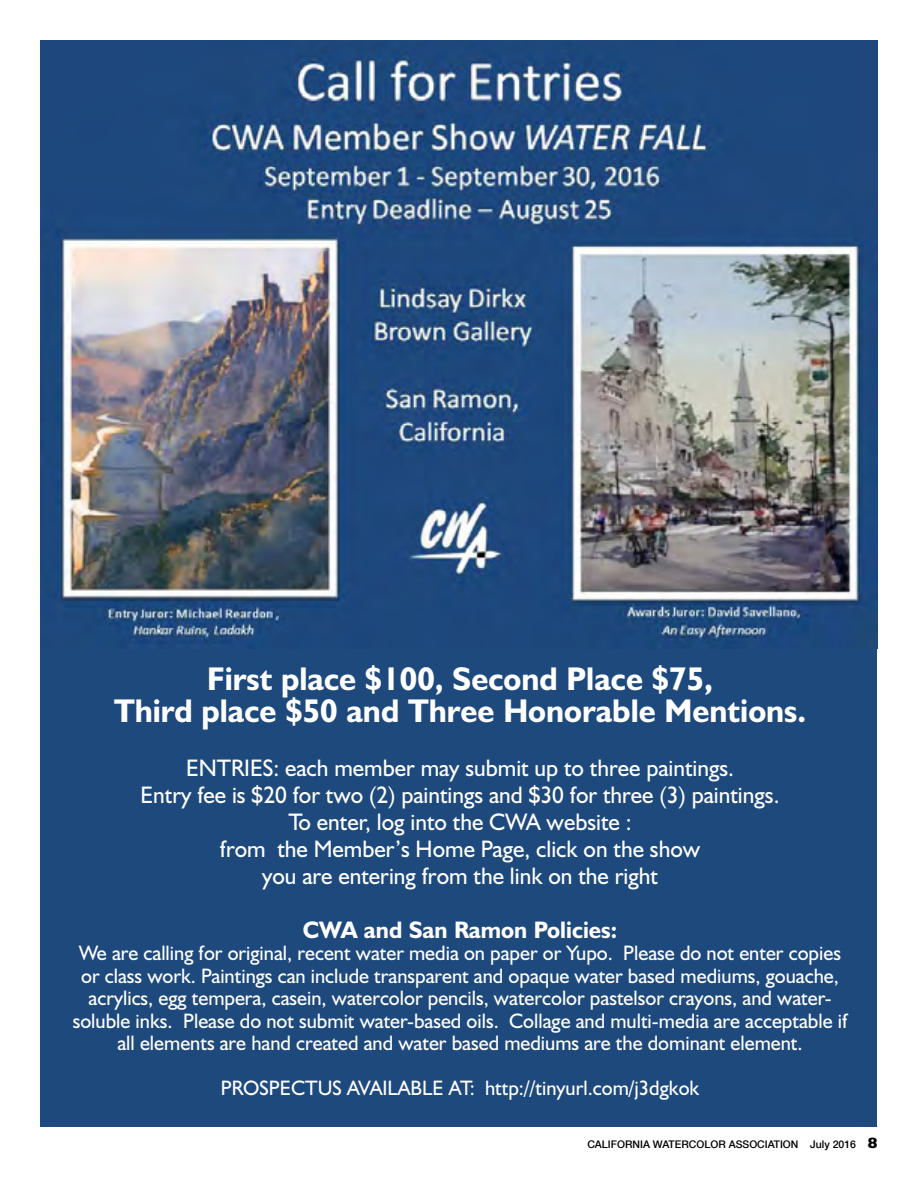
<style>
.page{position:relative;width:918px;height:1188px;background:#fff}
.page>*{position:absolute;margin:0;border:0;box-sizing:border-box;transform-origin:0 0}
.t1{font:700 33px/31.5px "Humanist 521 BT";color:#fff;text-align:center}
.t2{font:24px/27px "Humanist 521 BT";color:#fff;text-align:center}
.t3{font:700 24px "Humanist 521 BT";color:#fff}
.t4{font:21px/22.5px "Humanist 521 BT";color:#fff;text-align:center}
.t5{font:500 10.5px "Helvetica Neue";color:#000}
.s1{font-family:"Humanist 521 BT";font-weight:800;font-size:15px}
</style>
<div class="page">
<div style="left:40px;top:40px;width:838px;height:1087px;background:#1e497c"></div>
<img style="left:56px;top:56px;width:809px;height:587px">
<h1 class="t1" style="left:114px;top:663px;width:694px">First place $100, Second Place $75,<br>Third place $50 and Three Honorable Mentions.</h1>
<p class="t2" style="left:141px;top:754px;width:640px">ENTRIES: each member may submit up to three paintings.<br>Entry fee is $20 for two (2) paintings and $30 for three (3) paintings.<br>To enter, log into the CWA website :<br>from the Member’s Home Page, click on the show<br>you are entering from the link on the right</p>
<p class="t3" style="left:303px;top:915px;width:316px">CWA and San Ramon Policies:</p>
<p class="t4" style="left:73px;top:942px;width:776px">We are calling for original, recent water media on paper or Yupo. Please do not enter copies or class work. Paintings can include transparent and opaque water based mediums, gouache, acrylics, egg tempera, casein, watercolor pencils, watercolor pastelsor crayons, and water&shy;soluble inks. Please do not submit water-based oils. Collage and multi-media are acceptable if all elements are hand created and water based mediums are the dominant element.</p>
<p class="t4" style="left:221px;top:1077px;width:480px">PROSPECTUS AVAILABLE AT: http://tinyurl.com/j3dgkok</p>
<p class="t5" style="left:587px;top:1135px;width:292px">CALIFORNIA WATERCOLOR ASSOCIATION July 2016 <span class="s1">8</span></p>
</div>
